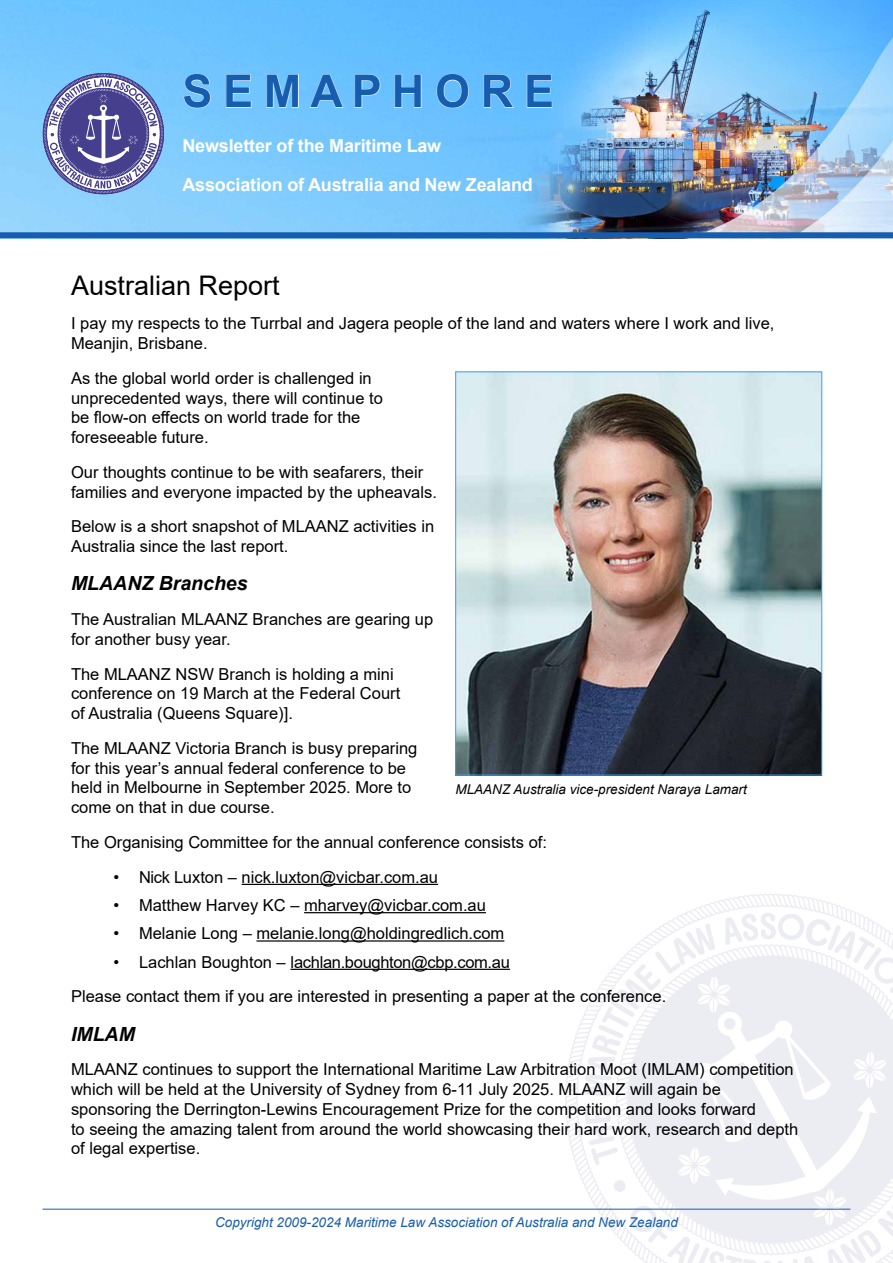
<style>
.page{position:relative;width:893px;height:1263px;background:#fff}
.page>*{position:absolute;margin:0;border:0;box-sizing:border-box;transform-origin:0 0}
.t1{font:700 45px "Arial";color:#175daf}
.t2{font:27px "Arial";color:#000}
.t3{font:italic 700 19.5px "Arial";color:#000}
.t4{font:700 18px/39px "Arial";letter-spacing:-.01em;color:#fff}
.t5{font:16.5px/19.8px "Arial";color:#000}
.t6{font:italic 13.5px "Arial";color:#175daf}
.t7{font:italic 13.5px "Arial";color:#000}
</style>
<div class="page">
<svg style="left:564px;top:1015px;width:20px;height:194px"></svg>
<svg style="left:697px;top:894px;width:148px;height:14px"></svg>
<svg style="left:584px;top:912px;width:309px;height:351px"></svg>
<hr style="left:43px;top:1209px;width:807px;height:1px;background:#175daf">
<img style="left:0;top:0;width:893px;height:232px">
<svg style="left:43px;top:73px;width:121px;height:121px;background:#7b87bd"></svg>
<div style="left:0;top:232px;width:893px;height:6px;background:#175daf"></div>
<svg style="left:183px;top:74px;width:28px;height:34px"></svg>
<svg style="left:226px;top:74px;width:26px;height:34px"></svg>
<svg style="left:266px;top:74px;width:33px;height:34px"></svg>
<svg style="left:309px;top:74px;width:35px;height:34px"></svg>
<svg style="left:354px;top:74px;width:27px;height:34px"></svg>
<svg style="left:394px;top:74px;width:28px;height:34px"></svg>
<svg style="left:436px;top:74px;width:33px;height:34px"></svg>
<svg style="left:483px;top:74px;width:31px;height:34px"></svg>
<svg style="left:526px;top:74px;width:26px;height:34px"></svg>
<hr style="left:242px;top:884px;width:196px;height:1px;background:#000">
<hr style="left:304px;top:912px;width:182px;height:1px;background:#000">
<hr style="left:256px;top:940px;width:248px;height:1px;background:#000">
<hr style="left:290px;top:969px;width:220px;height:1px;background:#000">
<img style="left:457px;top:374px;width:363px;height:399px">
<div style="left:455px;top:372px;width:367px;height:403px;border:1px solid #36a7e9"></div>
<h1 class="t1" style="left:182px;top:60px;width:373px">S E M A P H O R E</h1>
<p class="t4" style="left:182px;top:126px;width:352px">Newsletter of the Maritime Law<br>Association of Australia and New Zealand</p>
<h2 class="t2" style="left:71px;top:266px;width:210px">Australian Report</h2>
<p class="t5" style="left:71px;top:313px;width:705px">I pay my respects to the Turrbal and Jagera people of the land and waters where I work and live,<br>Meanjin, Brisbane.</p>
<p class="t5" style="left:71px;top:368px;width:313px">As the global world order is challenged in unprecedented ways, there will continue to be flow-on effects on world trade for the foreseeable future.</p>
<p class="t5" style="left:71px;top:462px;width:367px">Our thoughts continue to be with seafarers, their families and everyone impacted by the upheavals.</p>
<p class="t5" style="left:71px;top:516px;width:365px">Below is a short snapshot of MLAANZ activities in<br>Australia since the last report.</p>
<p class="t3" style="left:71px;top:570px;width:178px">MLAANZ Branches</p>
<p class="t5" style="left:71px;top:609px;width:364px">The Australian MLAANZ Branches are gearing up for another busy year.</p>
<p class="t5" style="left:71px;top:664px;width:331px">The MLAANZ NSW Branch is holding a mini conference on 19 March at the Federal Court of Australia (Queens Square)].</p>
<p class="t5" style="left:71px;top:738px;width:348px">The MLAANZ Victoria Branch is busy preparing for this year’s annual federal conference to be held in Melbourne in September 2025. More to come on that in due course.</p>
<p class="t5" style="left:71px;top:832px;width:477px">The Organising Committee for the annual conference consists of:</p>
<p class="t5" style="left:114px;top:867px;width:326px">• Nick Luxton – nick.luxton@vicbar.com.au</p>
<p class="t5" style="left:114px;top:895px;width:374px">• Matthew Harvey KC – mharvey@vicbar.com.au</p>
<p class="t5" style="left:114px;top:923px;width:392px">• Melanie Long – melanie.long@holdingredlich.com</p>
<p class="t5" style="left:71px;top:944px;width:597px;line-height:34.7px;text-indent:43px">• Lachlan Boughton – lachlan.boughton@cbp.com.au<br>Please contact them if you are interested in presenting a paper at the conference.</p>
<p class="t3" style="left:71px;top:1021px;width:65px">IMLAM</p>
<p class="t5" style="left:71px;top:1059px;width:729px">MLAANZ continues to support the International Maritime Law Arbitration Moot (IMLAM) competition which will be held at the University of Sydney from 6-11 July 2025. MLAANZ will again be sponsoring the Derrington-Lewins Encouragement Prize for the competition and looks forward<br>to seeing the amazing talent from around the world showcasing their hard work, research and depth of legal expertise.</p>
<p class="t7" style="left:455px;top:780px;width:293px">MLAANZ Australia vice-president Naraya Lamart</p>
<p class="t6" style="left:215px;top:1213px;width:464px">Copyright 2009-2024 Maritime Law Association of Australia and New Zealand</p>
</div>
